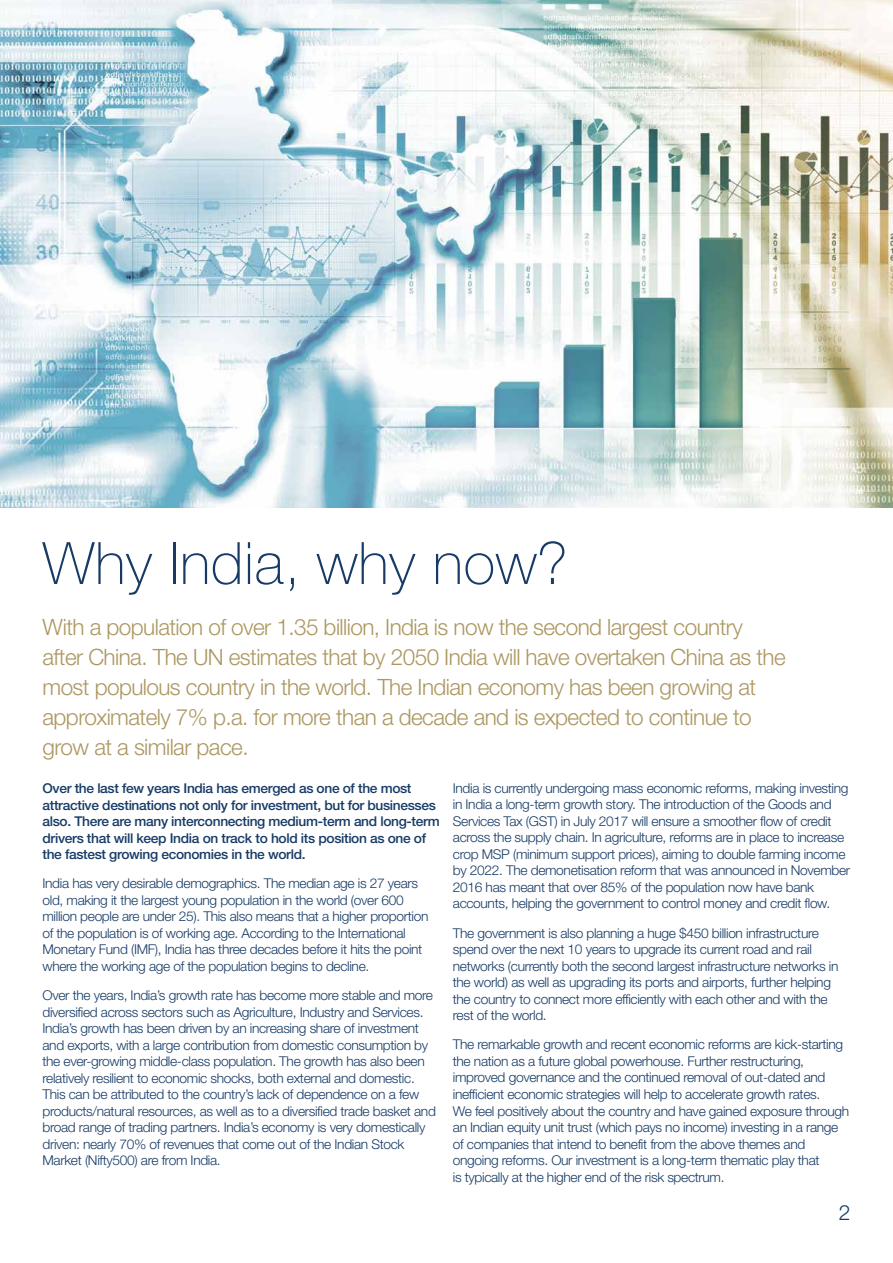
<style>
.page{position:relative;width:893px;height:1263px;background:#fff}
.page>*{position:absolute;margin:0;border:0;box-sizing:border-box;transform-origin:0 0}
.t1{font:100 58.5px "Helvetica Neue LT Std";letter-spacing:.01em;color:#173b66}
.t2{font:300 22.5px/30px "Helvetica Neue LT Std";letter-spacing:-.025em;color:#ac9761}
.t3{font:300 21px "Helvetica Neue LT Std";color:#173b66}
.t4{font:300 13.5px/16.5px "Helvetica Neue LT Std";letter-spacing:-.025em;color:#173b66}
.t5{font:500 13.5px/16.5px "Helvetica Neue LT Std";letter-spacing:-.025em;color:#173b66}
</style>
<div class="page">
<img style="left:0;top:0;width:893px;height:507px">
<h1 class="t1" style="left:43px;top:530px;width:527px">Why India, why now?</h1>
<p class="t2" style="left:43px;top:612px;width:745px">With a population of over 1.35 billion, India is now the second largest country after China. The UN estimates that by 2050 India will have overtaken China as the most populous country in the world. The Indian economy has been growing at approximately 7% p.a. for more than a decade and is expected to continue to grow at a similar pace.</p>
<p class="t5" style="left:43px;top:780px;width:399px">Over the last few years India has emerged as one of the most attractive destinations not only for investment, but for businesses also. There are many interconnecting medium-term and long-term drivers that will keep India on track to hold its position as one of the fastest growing economies in the world.</p>
<p class="t4" style="left:43px;top:875px;width:387px">India has very desirable demographics. The median age is 27 years old, making it the largest young population in the world (over 600 million people are under 25). This also means that a higher proportion of the population is of working age. According to the International Monetary Fund (IMF), India has three decades before it hits the point where the working age of the population begins to decline.</p>
<p class="t4" style="left:43px;top:987px;width:395px">Over the years, India’s growth rate has become more stable and more diversified across sectors such as Agriculture, Industry and Services.<br>India’s growth has been driven by an increasing share of investment and exports, with a large contribution from domestic consumption by the ever-growing middle-class population. The growth has also been relatively resilient to economic shocks, both external and domestic.<br>This can be attributed to the country’s lack of dependence on a few products/natural resources, as well as to a diversified trade basket and broad range of trading partners. India’s economy is very domestically driven: nearly 70% of revenues that come out of the Indian Stock Market (Nifty500) are from India.</p>
<p class="t4" style="left:453px;top:780px;width:399px">India is currently undergoing mass economic reforms, making investing in India a long-term growth story. The introduction of the Goods and Services Tax (GST) in July 2017 will ensure a smoother flow of credit across the supply chain. In agriculture, reforms are in place to increase crop MSP (minimum support prices), aiming to double farming income by 2022. The demonetisation reform that was announced in November 2016 has meant that over 85% of the population now have bank accounts, helping the government to control money and credit flow.</p>
<p class="t4" style="left:453px;top:924px;width:387px">The government is also planning a huge $450 billion infrastructure spend over the next 10 years to upgrade its current road and rail networks (currently both the second largest infrastructure networks in the world) as well as upgrading its ports and airports, further helping the country to connect more efficiently with each other and with the rest of the world.</p>
<p class="t4" style="left:453px;top:1036px;width:398px">The remarkable growth and recent economic reforms are kick-starting the nation as a future global powerhouse. Further restructuring, improved governance and the continued removal of out-dated and inefficient economic strategies will help to accelerate growth rates.<br>We feel positively about the country and have gained exposure through an Indian equity unit trust (which pays no income) investing in a range of companies that intend to benefit from the above themes and ongoing reforms. Our investment is a long-term thematic play that<br>is typically at the higher end of the risk spectrum.</p>
<h3 class="t3" style="left:839px;top:1200px;width:13px">2</h3>
</div>
